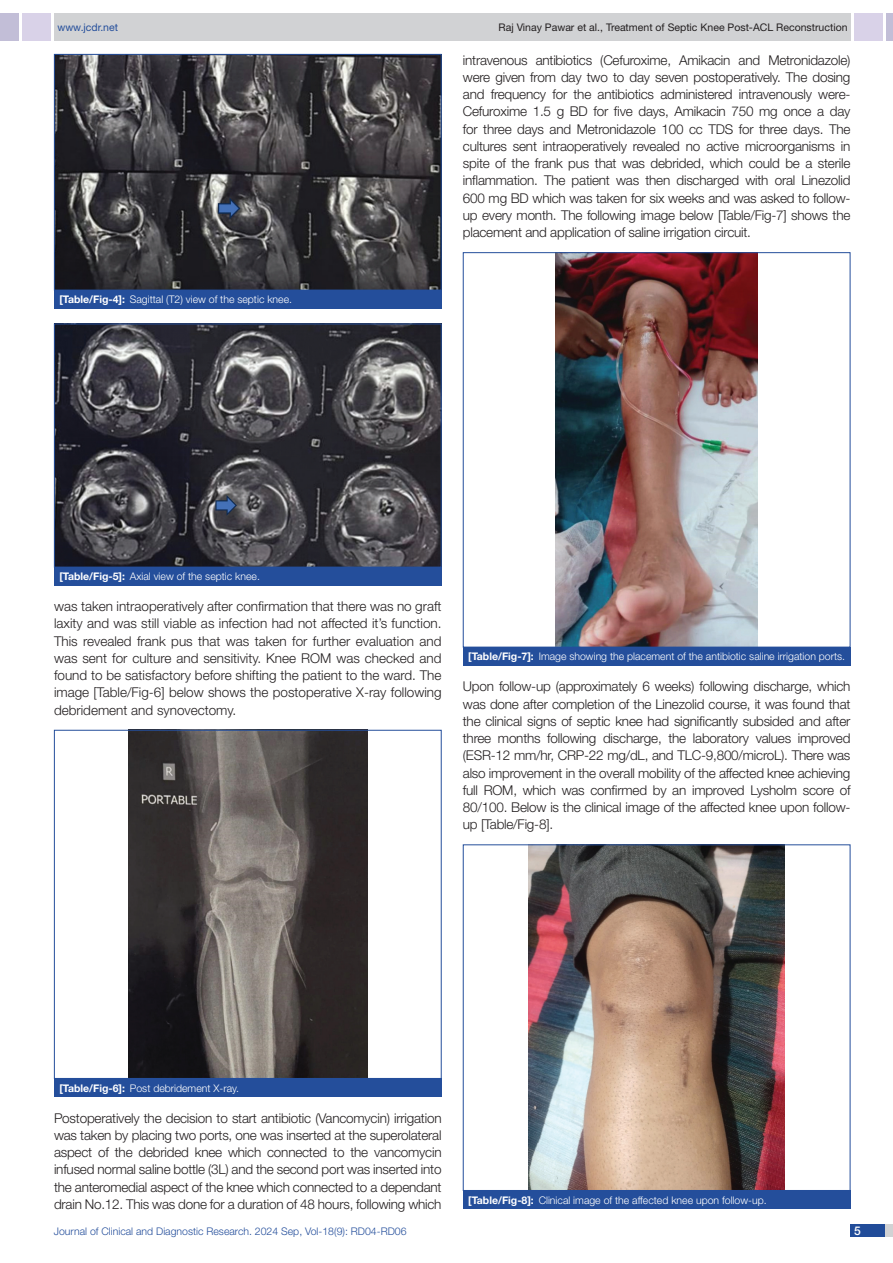
<style>
.page{position:relative;width:893px;height:1263px;background:#fff}
.page>*{position:absolute;margin:0;border:0;box-sizing:border-box;transform-origin:0 0}
.Body_text{font:300 13.5px/17.2px "Helvetica Neue";letter-spacing:-.015em;color:#231f20;text-align:justify}
.t1{font:500 12px "Helvetica Neue";color:#fff}
.TABLE_FIG{font:300 10.5px "Helvetica Neue";color:#fff}
.t2{font:300 10.5px "Helvetica Neue";color:#244e9b}
.t3{font:10.5px "Helvetica Neue";color:#231f20}
.t4{font:10.5px "Helvetica Neue";color:#244e9b}
.s1{font-weight:700}
</style>
<div class="page">
<div style="left:54px;top:13px;width:796px;height:28px;background:#d1d2d4"></div>
<div style="left:0;top:13px;width:19px;height:28px;background:#c2bed7"></div>
<div style="left:22px;top:13px;width:29px;height:28px;background:#d9d2e8"></div>
<div style="left:886px;top:13px;width:7px;height:28px;background:#c2bed7"></div>
<div style="left:854px;top:13px;width:29px;height:28px;background:#d9d2e8"></div>
<div style="left:850px;top:1224px;width:43px;height:13px;background:#d1d2d4"></div>
<div style="left:850px;top:1224px;width:35px;height:13px;background:#214c99"></div>
<img style="left:56px;top:56px;width:384px;height:232px">
<div style="left:54px;top:54px;width:388px;height:236px;border:1px solid #244e9b"></div>
<div style="left:54px;top:290px;width:388px;height:19px;background:#244e9b"></div>
<img style="left:56px;top:326px;width:384px;height:239px">
<div style="left:54px;top:324px;width:388px;height:243px;border:1px solid #244e9b"></div>
<div style="left:54px;top:567px;width:388px;height:19px;background:#244e9b"></div>
<img style="left:128px;top:732px;width:239px;height:345px">
<div style="left:54px;top:1078px;width:388px;height:19px;background:#244e9b"></div>
<img style="left:555px;top:254px;width:203px;height:391px">
<div style="left:463px;top:252px;width:387px;height:395px;border:1px solid #244e9b"></div>
<div style="left:463px;top:647px;width:387px;height:19px;background:#244e9b"></div>
<img style="left:529px;top:846px;width:255px;height:343px">
<div style="left:463px;top:1190px;width:387px;height:19px;background:#244e9b"></div>
<p class="t4" style="left:57px;top:21px;width:62px">www.jcdr.net</p>
<p class="t3" style="left:499px;top:21px;width:350px">Raj Vinay Pawar et al., Treatment of Septic Knee Post-ACL Reconstruction</p>
<p class="TABLE_FIG" style="left:59px;top:293px;width:234px"><span class="s1">[Table/Fig-4]:</span> Sagittal (T2) view of the septic knee.</p>
<p class="Body_text" style="left:463px;top:51px;width:389px">intravenous antibiotics (Cefuroxime, Amikacin and Metronidazole) were given from day two to day seven postoperatively. The dosing and frequency for the antibiotics administered intravenously were-Cefuroxime 1.5 g BD for five days, Amikacin 750 mg once a day for three days and Metronidazole 100 cc TDS for three days. The cultures sent intraoperatively revealed no active microorganisms in spite of the frank pus that was debrided, which could be a sterile inflammation. The patient was then discharged with oral Linezolid 600 mg BD which was taken for six weeks and was asked to follow&shy;up every month. The following image below [Table/Fig-7] shows the placement and application of saline irrigation circuit.</p>
<p class="TABLE_FIG" style="left:59px;top:570px;width:202px"><span class="s1">[Table/Fig-5]:</span> Axial view of the septic knee.</p>
<p class="Body_text" style="left:54px;top:597px;width:389px">was taken intraoperatively after confirmation that there was no graft laxity and was still viable as infection had not affected it’s function.<br>This revealed frank pus that was taken for further evaluation and was sent for culture and sensitivity. Knee ROM was checked and found to be satisfactory before shifting the patient to the ward. The image [Table/Fig-6] below shows the postoperative X-ray following debridement and synovectomy.</p>
<p class="TABLE_FIG" style="left:468px;top:650px;width:378px"><span class="s1">[Table/Fig-7]:</span> Image showing the placement of the antibiotic saline irrigation ports.</p>
<p class="Body_text" style="left:463px;top:677px;width:389px">Upon follow-up (approximately 6 weeks) following discharge, which was done after completion of the Linezolid course, it was found that the clinical signs of septic knee had significantly subsided and after three months following discharge, the laboratory values improved (ESR-12 mm/hr, CRP-22 mg/dL, and TLC-9,800/microL). There was also improvement in the overall mobility of the affected knee achieving full ROM, which was confirmed by an improved Lysholm score of 80/100. Below is the clinical image of the affected knee upon follow&shy;up [Table/Fig-8].</p>
<p class="TABLE_FIG" style="left:59px;top:1081px;width:181px"><span class="s1">[Table/Fig-6]:</span> Post debridement X-ray.</p>
<p class="Body_text" style="left:54px;top:1109px;width:389px">Postoperatively the decision to start antibiotic (Vancomycin) irrigation was taken by placing two ports, one was inserted at the superolateral aspect of the debrided knee which connected to the vancomycin infused normal saline bottle (3L) and the second port was inserted into the anteromedial aspect of the knee which connected to a dependant drain No.12. This was done for a duration of 48 hours, following which</p>
<p class="TABLE_FIG" style="left:468px;top:1193px;width:300px"><span class="s1">[Table/Fig-8]:</span> Clinical image of the affected knee upon follow-up.</p>
<p class="t2" style="left:54px;top:1225px;width:354px">Journal of Clinical and Diagnostic Research. 2024 Sep, Vol-18(9): RD04-RD06</p>
<p class="t1" style="left:854px;top:1223px;width:8px">5</p>
</div>
